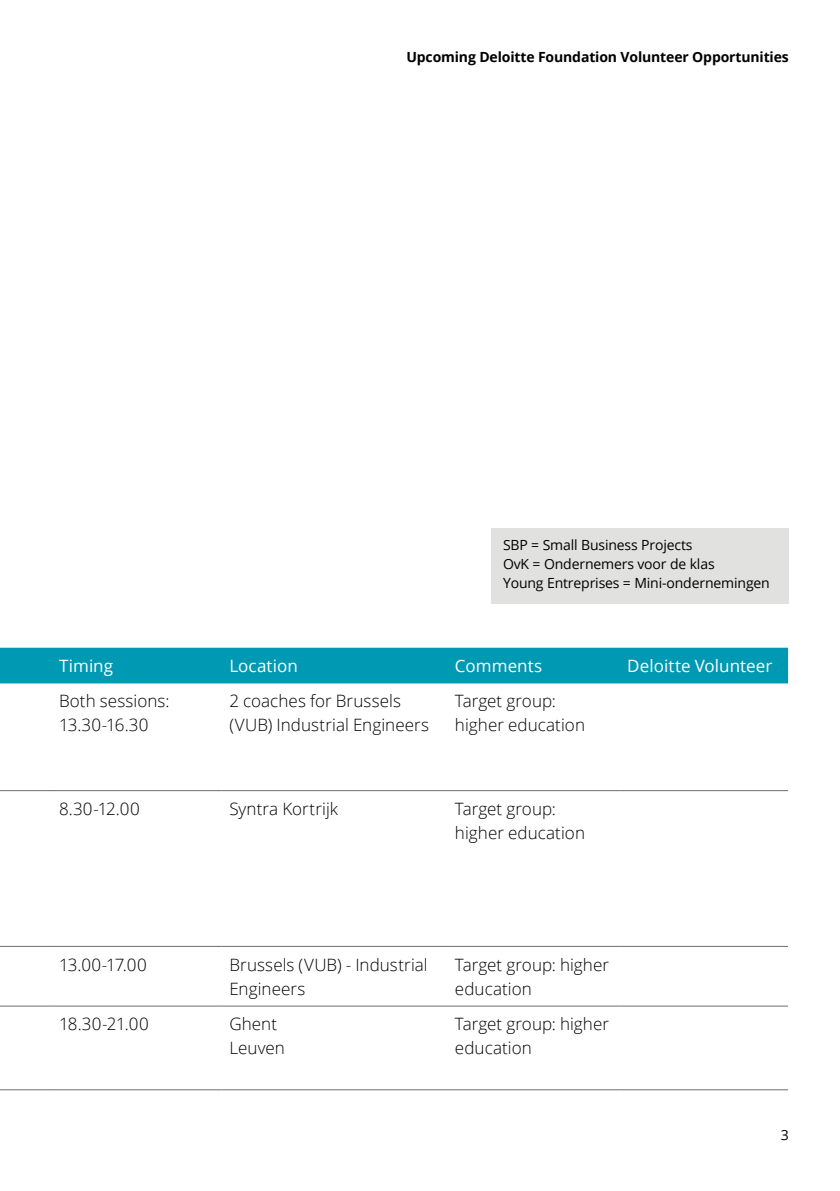
<style>
.page{position:relative;width:840px;height:1191px;background:#fff}
.page>*{position:absolute;margin:0;border:0;box-sizing:border-box;transform-origin:0 0}
.t1{font:300 17px/24px "Open Sans";letter-spacing:.005em;color:#000}
.t2{font:17px "Open Sans";letter-spacing:.005em;color:#fff}
.t3{font:14px/19px "Open Sans";letter-spacing:-.01em;color:#000}
.t4{font:700 14px "Open Sans";letter-spacing:-.01em;color:#000}
</style>
<div class="page">
<div style="left:0;top:647px;width:787px;height:36px;background:#0099b3"></div>
<hr style="left:0;top:790px;width:51px;height:1px;background:#6a6c71">
<hr style="left:51px;top:790px;width:170px;height:1px;background:#6a6c71">
<hr style="left:221px;top:790px;width:225px;height:1px;background:#6a6c71">
<hr style="left:446px;top:790px;width:173px;height:1px;background:#6a6c71">
<hr style="left:619px;top:790px;width:168px;height:1px;background:#6a6c71">
<hr style="left:0;top:946px;width:51px;height:1px;background:#6a6c71">
<hr style="left:51px;top:946px;width:170px;height:1px;background:#6a6c71">
<hr style="left:221px;top:946px;width:225px;height:1px;background:#6a6c71">
<hr style="left:446px;top:946px;width:173px;height:1px;background:#6a6c71">
<hr style="left:619px;top:946px;width:168px;height:1px;background:#6a6c71">
<hr style="left:0;top:1005px;width:51px;height:1px;background:#6a6c71">
<hr style="left:51px;top:1005px;width:170px;height:1px;background:#6a6c71">
<hr style="left:221px;top:1005px;width:225px;height:1px;background:#6a6c71">
<hr style="left:446px;top:1005px;width:173px;height:1px;background:#6a6c71">
<hr style="left:619px;top:1005px;width:168px;height:1px;background:#6a6c71">
<hr style="left:0;top:1089px;width:51px;height:1px;background:#6a6c71">
<hr style="left:51px;top:1089px;width:170px;height:1px;background:#6a6c71">
<hr style="left:221px;top:1089px;width:225px;height:1px;background:#6a6c71">
<hr style="left:446px;top:1089px;width:173px;height:1px;background:#6a6c71">
<hr style="left:619px;top:1089px;width:168px;height:1px;background:#6a6c71">
<div style="left:491px;top:528px;width:297px;height:75px;background:#e1e1e0"></div>
<p class="t4" style="left:406px;top:47px;width:384px">Upcoming Deloitte Foundation Volunteer Opportunities</p>
<p class="t3" style="left:502px;top:535px;width:268px">SBP = Small Business Projects<br>OvK = Ondernemers voor de klas<br>Young Entreprises = Mini-ondernemingen</p>
<p class="t2" style="left:59px;top:654px;width:55px">Timing</p>
<p class="t2" style="left:229px;top:654px;width:70px">Location</p>
<p class="t2" style="left:454px;top:654px;width:89px">Comments</p>
<p class="t2" style="left:627px;top:654px;width:147px">Deloitte Volunteer</p>
<p class="t1" style="left:59px;top:688px;width:112px">Both sessions:<br>13.30-16.30</p>
<p class="t1" style="left:229px;top:688px;width:201px">2 coaches for Brussels (VUB) Industrial Engineers</p>
<p class="t1" style="left:454px;top:688px;width:131px">Target group: higher education</p>
<p class="t1" style="left:59px;top:796px;width:82px">8.30-12.00</p>
<p class="t1" style="left:229px;top:796px;width:110px">Syntra Kortrijk</p>
<p class="t1" style="left:454px;top:796px;width:131px">Target group: higher education</p>
<p class="t1" style="left:59px;top:952px;width:89px">13.00-17.00</p>
<p class="t1" style="left:229px;top:952px;width:200px">Brussels (VUB) - Industrial<br>Engineers</p>
<p class="t1" style="left:454px;top:952px;width:155px">Target group: higher education</p>
<p class="t1" style="left:59px;top:1011px;width:91px">18.30-21.00</p>
<p class="t1" style="left:229px;top:1011px;width:57px">Ghent<br>Leuven</p>
<p class="t1" style="left:454px;top:1011px;width:155px">Target group: higher education</p>
<p class="t3" style="left:780px;top:1125px;width:10px">3</p>
</div>
